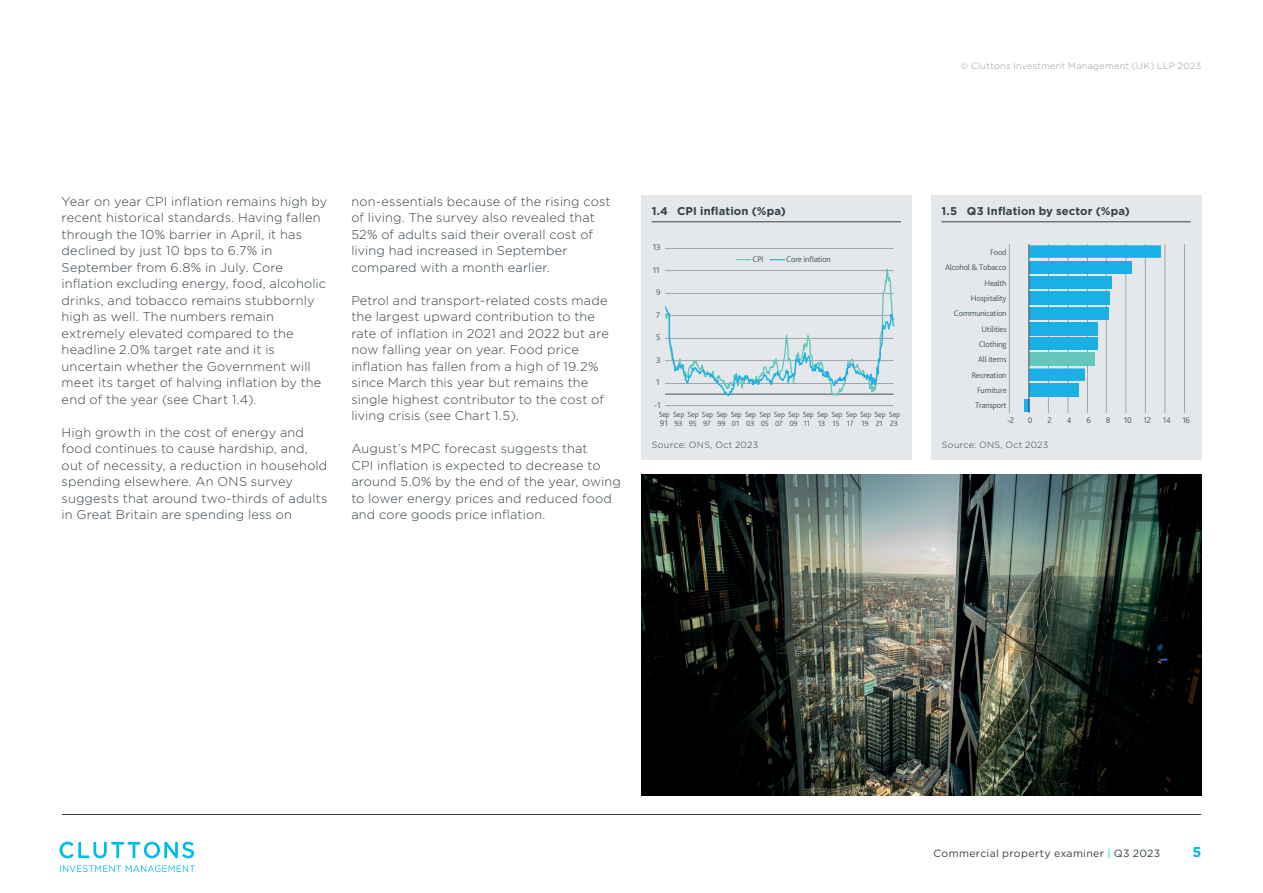
<style>
.page{position:relative;width:1263px;height:893px;background:#fff}
.page>*{position:absolute;margin:0;border:0;box-sizing:border-box;transform-origin:0 0}
.t1{font:700 14.25px "Gotham";color:#00bbe6}
.t2{font:300 12.75px/16.5px "Gotham";letter-spacing:.01em;color:#333f47}
.t3{font:700 11.25px "Gotham";letter-spacing:.01em;color:#333f47}
.t4{font:10.5px "Gotham";letter-spacing:.035em;color:#333f47}
.t5{font:300 9px "Gotham";letter-spacing:.04em;color:#8e99a2}
.t6{font:300 9px "Gotham";letter-spacing:.03em;color:#333f47}
.t7{font:300 8.55px/15.3px "Bliss 2";letter-spacing:-.02em;color:#3f535e;text-align:right}
.t8{font:300 7.8px "Bliss 2";letter-spacing:-.02em;color:#3f535e}
.s1{color:#00bbe6}
</style>
<div class="page">
<div style="left:931px;top:196px;width:270px;height:264px;background:#e5e8eb"></div>
<hr style="left:941px;top:222px;width:250px;height:1px;background:#333f47">
<hr style="left:1009px;top:244px;width:1px;height:169px;background:#a0a5ad">
<hr style="left:1048px;top:244px;width:1px;height:169px;background:#a0a5ad">
<hr style="left:1068px;top:244px;width:1px;height:169px;background:#a0a5ad">
<hr style="left:1087px;top:244px;width:1px;height:169px;background:#a0a5ad">
<hr style="left:1106px;top:244px;width:1px;height:169px;background:#a0a5ad">
<hr style="left:1125px;top:244px;width:1px;height:169px;background:#a0a5ad">
<hr style="left:1145px;top:244px;width:1px;height:169px;background:#a0a5ad">
<hr style="left:1165px;top:244px;width:1px;height:169px;background:#a0a5ad">
<hr style="left:1184px;top:244px;width:1px;height:169px;background:#a0a5ad">
<div style="left:1024px;top:399px;width:5px;height:13px;background:#1aafe5"></div>
<div style="left:1029px;top:383px;width:49px;height:14px;background:#1aafe5"></div>
<svg style="left:1029px;top:245px;width:132px;height:136px"></svg>
<hr style="left:1028px;top:244px;width:1px;height:169px;background:#3f535e">
<div style="left:641px;top:196px;width:271px;height:264px;background:#e5e8eb"></div>
<hr style="left:652px;top:222px;width:249px;height:1px;background:#333f47">
<hr style="left:665px;top:248px;width:228px;height:1px;background:#a0a5ad">
<svg style="left:665px;top:259px;width:230px;height:147px"></svg>
<svg style="left:60px;top:842px;width:134px;height:16px"></svg>
<svg style="left:60px;top:865px;width:135px;height:7px"></svg>
<hr style="left:62px;top:814px;width:1139px;height:1px;background:#333f47">
<img style="left:641px;top:474px;width:560px;height:321px">
<p class="t5" style="left:961px;top:60px;width:242px">© Cluttons Investment Management (UK) LLP 2023</p>
<p class="t2" style="left:62px;top:193px;width:267px">Year on year CPI inflation remains high by recent historical standards. Having fallen through the 10% barrier in April, it has declined by just 10 bps to 6.7% in September from 6.8% in July. Core inflation excluding energy, food, alcoholic drinks, and tobacco remains stubbornly high as well. The numbers remain extremely elevated compared to the headline 2.0% target rate and it is uncertain whether the Government will meet its target of halving inflation by the end of the year (see Chart 1.4).</p>
<p class="t2" style="left:62px;top:424px;width:267px">High growth in the cost of energy and food continues to cause hardship, and, out of necessity, a reduction in household spending elsewhere. An ONS survey suggests that around two-thirds of adults in Great Britain are spending less on</p>
<p class="t2" style="left:351px;top:193px;width:261px">non-essentials because of the rising cost of living. The survey also revealed that 52% of adults said their overall cost of living had increased in September compared with a month earlier.</p>
<p class="t2" style="left:351px;top:292px;width:259px">Petrol and transport-related costs made the largest upward contribution to the rate of inflation in 2021 and 2022 but are now falling year on year. Food price inflation has fallen from a high of 19.2% since March this year but remains the single highest contributor to the cost of living crisis (see Chart 1.5).</p>
<p class="t2" style="left:351px;top:440px;width:271px">August’s MPC forecast suggests that<br>CPI inflation is expected to decrease to around 5.0% by the end of the year, owing to lower energy prices and reduced food and core goods price inflation.</p>
<p class="t3" style="left:652px;top:204px;width:136px">1.4 CPI inflation (%pa)</p>
<p class="t7" style="left:653px;top:239px;width:9px">13</p>
<p class="t7" style="left:653px;top:262px;width:8px">11</p>
<p class="t7" style="left:656px;top:285px;width:6px">9</p>
<p class="t7" style="left:656px;top:307px;width:6px">7</p>
<p class="t7" style="left:656px;top:330px;width:6px">5</p>
<p class="t7" style="left:656px;top:352px;width:6px">3</p>
<p class="t7" style="left:656px;top:375px;width:5px">1</p>
<p class="t7" style="left:654px;top:397px;width:8px">-1</p>
<p class="t7" style="left:752px;top:251px;width:13px">CPI</p>
<p class="t7" style="left:786px;top:251px;width:46px">Core inflation</p>
<p class="t8" style="left:659px;top:410px;width:243px">Sep Sep Sep Sep Sep Sep Sep Sep Sep Sep Sep Sep Sep Sep Sep Sep Sep</p>
<p class="t7" style="left:660px;top:415px;width:9px">91</p>
<p class="t8" style="left:674px;top:418px;width:10px">93</p>
<p class="t8" style="left:689px;top:418px;width:9px">95</p>
<p class="t8" style="left:703px;top:418px;width:9px">97</p>
<p class="t8" style="left:717px;top:418px;width:10px">99</p>
<p class="t8" style="left:732px;top:418px;width:9px">01</p>
<p class="t8" style="left:746px;top:418px;width:10px">03</p>
<p class="t8" style="left:761px;top:418px;width:10px">05</p>
<p class="t8" style="left:775px;top:418px;width:9px">07</p>
<p class="t8" style="left:789px;top:418px;width:10px">09</p>
<p class="t8" style="left:804px;top:418px;width:8px">11</p>
<p class="t8" style="left:818px;top:418px;width:9px">13</p>
<p class="t8" style="left:833px;top:418px;width:9px">15</p>
<p class="t8" style="left:847px;top:418px;width:8px">17</p>
<p class="t8" style="left:861px;top:418px;width:9px">19</p>
<p class="t8" style="left:876px;top:418px;width:9px">21</p>
<p class="t8" style="left:890px;top:418px;width:9px">23</p>
<p class="t6" style="left:652px;top:439px;width:108px">Source: ONS, Oct 2023</p>
<p class="t3" style="left:941px;top:204px;width:190px">1.5 Q3 Inflation by sector (%pa)</p>
<p class="t7" style="left:945px;top:244px;width:63px">Food<br>Alcohol &amp; Tobacco<br>Health<br>Hospitality<br>Communication<br>Utilities<br>Clothing<br>All items<br>Recreation<br>Furniture<br>Transport</p>
<p class="t7" style="left:1007px;top:412px;width:9px">-2</p>
<p class="t7" style="left:1028px;top:412px;width:6px">0</p>
<p class="t7" style="left:1047px;top:412px;width:6px">2</p>
<p class="t7" style="left:1067px;top:412px;width:6px">4</p>
<p class="t6" style="left:942px;top:439px;width:108px">Source: ONS, Oct 2023</p>
<p class="t7" style="left:1086px;top:412px;width:6px">6</p>
<p class="t7" style="left:1106px;top:412px;width:6px">8</p>
<p class="t7" style="left:1124px;top:412px;width:10px">10</p>
<p class="t7" style="left:1143px;top:412px;width:9px">12</p>
<p class="t7" style="left:1163px;top:412px;width:9px">14</p>
<p class="t7" style="left:1182px;top:412px;width:9px">16</p>
<p class="t4" style="left:933px;top:846px;width:228px">Commercial property examiner <span class="s1">|</span> Q3 2023</p>
<p class="t1" style="left:1192px;top:842px;width:10px">5</p>
</div>
